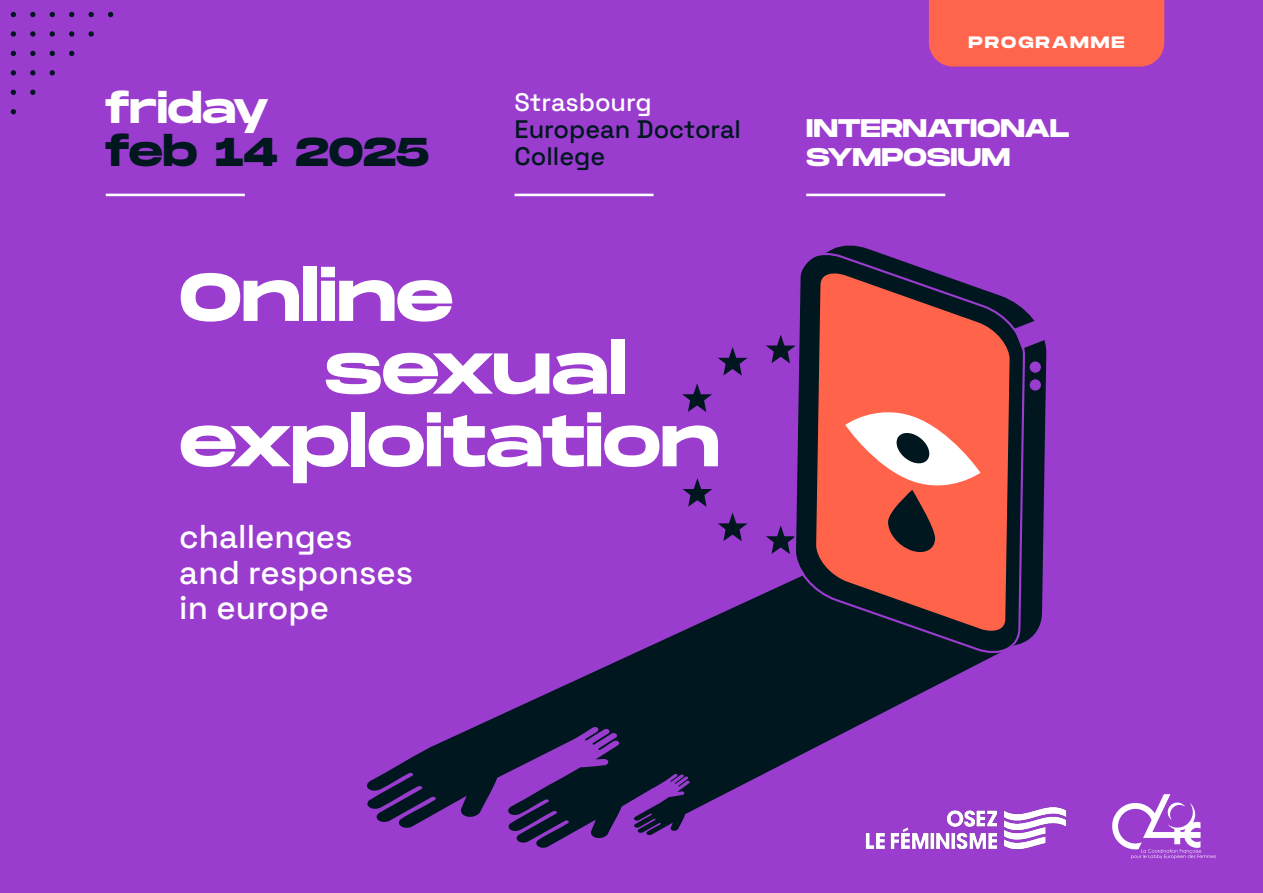
<style>
.page{position:relative;width:1263px;height:893px;background:#9a3cce}
.page>*{position:absolute;margin:0;border:0;box-sizing:border-box;transform-origin:0 0}
.t1{font:700 67.65px "Monument Extended";letter-spacing:-.005em;color:#fff}
.t2{font:700 40.2px "Monument Extended";letter-spacing:-.015em;color:#00171f}
.t3{font:700 40.2px "Monument Extended";letter-spacing:-.005em;color:#fff}
.t4{font:500 33px/35.5px "Space Grotesk";color:#fff}
.t5{font:700 25.5px/28.5px "Monument Extended";letter-spacing:-.01em;color:#fff}
.t6{font:500 25.35px/27.3px "Space Grotesk";color:#00171f}
.t7{font:500 25.35px "Space Grotesk";color:#fff}
.t8{font:700 16.5px "Monument Extended";letter-spacing:.12em;color:#fff}
</style>
<div class="page">
<svg style="left:766px;top:525px;width:29px;height:29px"></svg>
<svg style="left:766px;top:335px;width:29px;height:28px"></svg>
<svg style="left:718px;top:347px;width:30px;height:29px"></svg>
<svg style="left:718px;top:512px;width:30px;height:29px"></svg>
<svg style="left:682px;top:478px;width:30px;height:29px"></svg>
<svg style="left:682px;top:383px;width:30px;height:29px"></svg>
<svg style="left:367px;top:579px;width:607px;height:269px"></svg>
<svg style="left:1037px;top:367px;width:10px;height:264px"></svg>
<svg style="left:795px;top:367px;width:242px;height:299px;background:#141b35"></svg>
<div style="left:1030px;top:361px;width:11px;height:12px;background:#9a3cce;border-radius:50%"></div>
<div style="left:1030px;top:379px;width:11px;height:12px;background:#9a3cce;border-radius:50%"></div>
<svg style="left:795px;top:249px;width:229px;height:408px;background:#a45051"></svg>
<svg style="left:990px;top:302px;width:57px;height:65px"></svg>
<svg style="left:11px;top:12px;width:5px;height:5px"></svg>
<svg style="left:30px;top:12px;width:5px;height:5px"></svg>
<svg style="left:50px;top:12px;width:5px;height:5px"></svg>
<svg style="left:69px;top:12px;width:5px;height:5px"></svg>
<svg style="left:89px;top:12px;width:5px;height:5px"></svg>
<svg style="left:108px;top:12px;width:5px;height:5px"></svg>
<svg style="left:11px;top:31px;width:5px;height:6px"></svg>
<svg style="left:30px;top:31px;width:5px;height:6px"></svg>
<svg style="left:50px;top:31px;width:5px;height:6px"></svg>
<svg style="left:69px;top:31px;width:5px;height:6px"></svg>
<svg style="left:89px;top:31px;width:5px;height:6px"></svg>
<svg style="left:11px;top:51px;width:5px;height:5px"></svg>
<svg style="left:30px;top:51px;width:5px;height:5px"></svg>
<svg style="left:50px;top:51px;width:5px;height:5px"></svg>
<svg style="left:69px;top:51px;width:5px;height:5px"></svg>
<svg style="left:11px;top:70px;width:5px;height:5px"></svg>
<svg style="left:30px;top:70px;width:5px;height:5px"></svg>
<svg style="left:50px;top:70px;width:5px;height:5px"></svg>
<svg style="left:11px;top:90px;width:5px;height:5px"></svg>
<svg style="left:30px;top:90px;width:5px;height:5px"></svg>
<svg style="left:11px;top:109px;width:5px;height:5px"></svg>
<div style="left:929px;top:0;width:235px;height:67px;background:#ff644c"></div>
<img style="left:859px;top:800px;width:208px;height:50px">
<svg style="left:1112px;top:794px;width:104px;height:65px"></svg>
<hr style="left:106px;top:194px;width:139px;height:2px;background:#fff">
<hr style="left:514px;top:194px;width:139px;height:2px;background:#fff">
<hr style="left:806px;top:194px;width:139px;height:2px;background:#fff">
<p class="t3" style="left:105px;top:80px;width:166px">friday</p>
<p class="t2" style="left:105px;top:123px;width:326px">feb 14 2025</p>
<p class="t7" style="left:514px;top:82px;width:139px">Strasbourg</p>
<p class="t6" style="left:514px;top:114px;width:228px">European Doctoral<br>College</p>
<h1 class="t1" style="left:179px;top:248px;width:276px">Online</h1>
<h1 class="t1" style="left:324px;top:320px;width:304px">sexual</h1>
<h1 class="t1" style="left:179px;top:393px;width:542px">exploitation</h1>
<p class="t4" style="left:179px;top:517px;width:235px">challenges and responses in europe</p>
<p class="t8" style="left:969px;top:30px;width:157px">PROGRAMME</p>
<p class="t5" style="left:806px;top:113px;width:265px">INTERNATIONAL<br>SYMPOSIUM</p>
</div>
